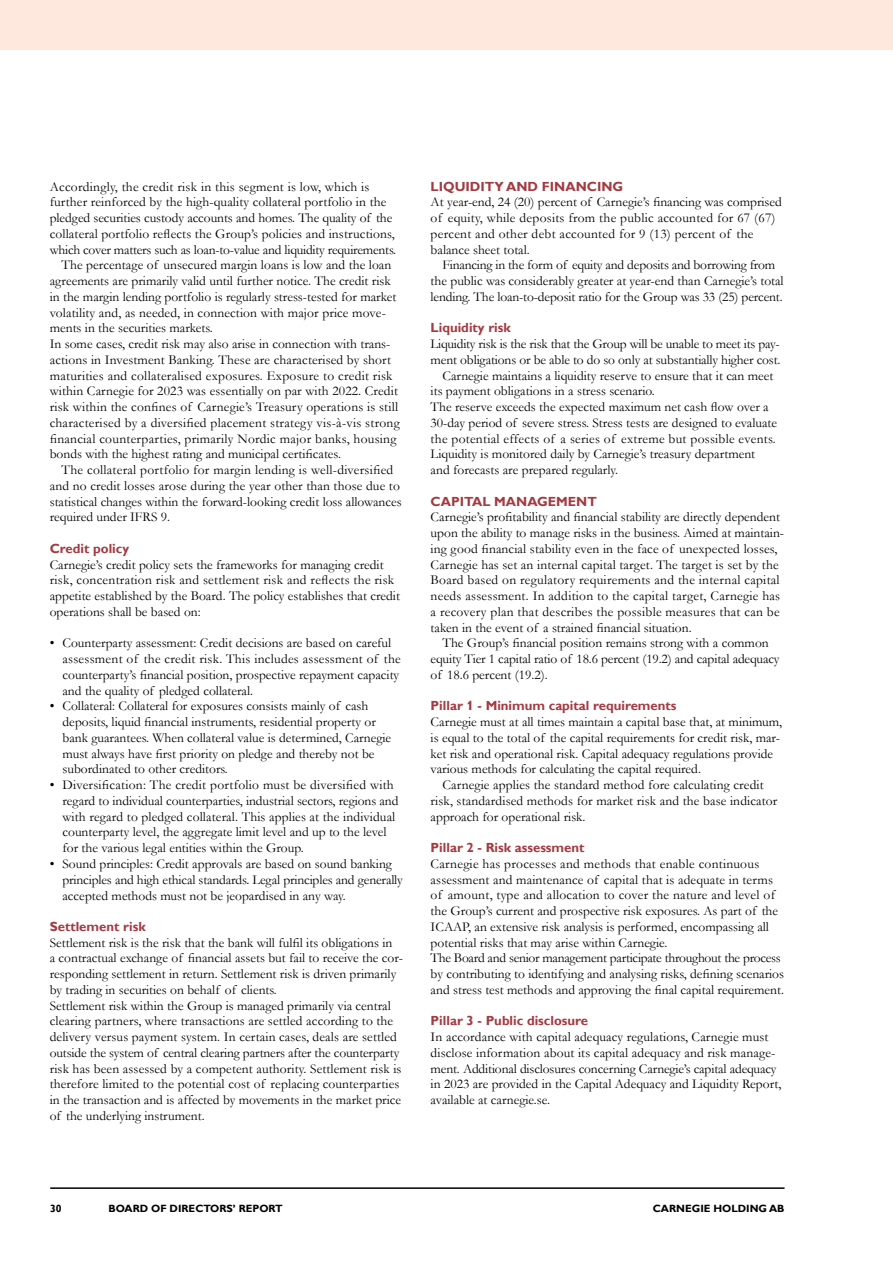
<style>
.page{position:relative;width:893px;height:1263px;background:#fff}
.page>*{position:absolute;margin:0;border:0;box-sizing:border-box;transform-origin:0 0}
.t1{font:13.5px/15.8px "Carnegie Serif";color:#000}
.t2{font:13.5px/15.8px "Carnegie Serif";letter-spacing:.02em;color:#000}
.t3{font:700 13.2px "Carnegie Sans";color:#a33b42}
.t4{font:700 10.5px "Carnegie Sans";color:#000}
</style>
<div class="page">
<hr style="left:50px;top:1187px;width:734px;height:2px;background:#000">
<div style="left:0;top:0;width:893px;height:49px;background:#fee7dc"></div>
<p class="t2" style="left:50px;top:178px;width:321px">Accordingly, the credit risk in this segment is low, which is</p>
<p class="t1" style="left:50px;top:194px;width:338px">further reinforced by the high-quality collateral portfolio in the</p>
<p class="t1" style="left:50px;top:210px;width:344px">pledged securities custody accounts and homes. The quality of the</p>
<p class="t1" style="left:50px;top:226px;width:346px">collateral portfolio reflects the Group’s policies and instructions,</p>
<p class="t1" style="left:50px;top:241px;width:348px">which cover matters such as loan-to-value and liquidity requirements.</p>
<p class="t1" style="left:62px;top:257px;width:331px">The percentage of unsecured margin loans is low and the loan</p>
<p class="t1" style="left:50px;top:273px;width:343px">agreements are primarily valid until further notice. The credit risk</p>
<p class="t1" style="left:50px;top:289px;width:348px">in the margin lending portfolio is regularly stress-tested for market</p>
<p class="t1" style="left:50px;top:304px;width:338px">volatility and, as needed, in connection with major price move-</p>
<p class="t1" style="left:50px;top:320px;width:165px">ments in the securities markets.</p>
<p class="t1" style="left:50px;top:336px;width:342px">In some cases, credit risk may also arise in connection with trans-</p>
<p class="t1" style="left:50px;top:352px;width:343px">actions in Investment Banking. These are characterised by short</p>
<p class="t2" style="left:50px;top:367px;width:344px">maturities and collateralised exposures. Exposure to credit risk</p>
<p class="t1" style="left:50px;top:383px;width:350px">within Carnegie for 2023 was essentially on par with 2022. Credit</p>
<p class="t1" style="left:50px;top:399px;width:350px">risk within the confines of Carnegie’s Treasury operations is still</p>
<p class="t2" style="left:50px;top:415px;width:352px">characterised by a diversified placement strategy vis-à-vis strong</p>
<p class="t2" style="left:50px;top:430px;width:348px">financial counterparties, primarily Nordic major banks, housing</p>
<p class="t1" style="left:50px;top:446px;width:293px">bonds with the highest rating and municipal certificates.</p>
<p class="t2" style="left:62px;top:462px;width:333px">The collateral portfolio for margin lending is well-diversified</p>
<p class="t1" style="left:50px;top:478px;width:352px">and no credit losses arose during the year other than those due to</p>
<p class="t1" style="left:50px;top:493px;width:353px">statistical changes within the forward-looking credit loss allowances</p>
<p class="t1" style="left:50px;top:509px;width:122px">required under IFRS 9.</p>
<p class="t3" style="left:50px;top:541px;width:81px">Credit policy</p>
<p class="t1" style="left:50px;top:556px;width:352px">Carnegie’s credit policy sets the frameworks for managing credit risk, concentration risk and settlement risk and reflects the risk appetite established by the Board. The policy establishes that credit operations shall be based on:</p>
<p class="t1" style="left:63px;top:635px;width:340px;text-indent:-13px">• Counterparty assessment: Credit decisions are based on careful assessment of the credit risk. This includes assessment of the counterparty’s financial position, prospective repayment capacity and the quality of pledged collateral.</p>
<p class="t1" style="left:63px;top:698px;width:330px;text-indent:-13px">• Collateral: Collateral for exposures consists mainly of cash deposits, liquid financial instruments, residential property or bank guarantees. When collateral value is determined, Carnegie must always have first priority on pledge and thereby not be subordinated to other creditors.</p>
<p class="t1" style="left:63px;top:777px;width:337px;text-indent:-13px">• Diversification: The credit portfolio must be diversified with regard to individual counterparties, industrial sectors, regions and with regard to pledged collateral. This applies at the individual counterparty level, the aggregate limit level and up to the level for the various legal entities within the Group.</p>
<p class="t1" style="left:63px;top:856px;width:342px;text-indent:-13px">• Sound principles: Credit approvals are based on sound banking principles and high ethical standards. Legal principles and generally accepted methods must not be jeopardised in any way.</p>
<p class="t3" style="left:50px;top:919px;width:97px">Settlement risk</p>
<p class="t1" style="left:50px;top:934px;width:355px">Settlement risk is the risk that the bank will fulfil its obligations in<br>a contractual exchange of financial assets but fail to receive the cor&shy;responding settlement in return. Settlement risk is driven primarily by trading in securities on behalf of clients.<br>Settlement risk within the Group is managed primarily via central clearing partners, where transactions are settled according to the delivery versus payment system. In certain cases, deals are settled outside the system of central clearing partners after the counterparty risk has been assessed by a competent authority. Settlement risk is therefore limited to the potential cost of replacing counterparties in the transaction and is affected by movements in the market price of the underlying instrument.</p>
<p class="t3" style="left:431px;top:178px;width:194px">LIQUIDITY AND FINANCING</p>
<p class="t2" style="left:431px;top:194px;width:353px">At year-end, 24 (20) percent of Carnegie’s financing was comprised of equity, while deposits from the public accounted for 67 (67) percent and other debt accounted for 9 (13) percent of the balance sheet total.</p>
<p class="t1" style="left:431px;top:257px;width:355px;text-align:center">Financing in the form of equity and deposits and borrowing from<br>the public was considerably greater at year-end than Carnegie’s total lending. The loan-to-deposit ratio for the Group was 33 (25) percent.</p>
<p class="t3" style="left:431px;top:320px;width:82px">Liquidity risk</p>
<p class="t1" style="left:431px;top:336px;width:351px">Liquidity risk is the risk that the Group will be unable to meet its pay-</p>
<p class="t1" style="left:431px;top:352px;width:351px">ment obligations or be able to do so only at substantially higher cost.</p>
<p class="t1" style="left:443px;top:367px;width:332px">Carnegie maintains a liquidity reserve to ensure that it can meet</p>
<p class="t1" style="left:431px;top:383px;width:225px">its payment obligations in a stress scenario.</p>
<p class="t1" style="left:431px;top:399px;width:340px">The reserve exceeds the expected maximum net cash flow over a</p>
<p class="t1" style="left:431px;top:415px;width:348px">30-day period of severe stress. Stress tests are designed to evaluate</p>
<p class="t2" style="left:431px;top:430px;width:347px">the potential effects of a series of extreme but possible events.</p>
<p class="t1" style="left:431px;top:446px;width:326px">Liquidity is monitored daily by Carnegie’s treasury department</p>
<p class="t1" style="left:431px;top:462px;width:189px">and forecasts are prepared regularly.</p>
<p class="t3" style="left:431px;top:493px;width:168px">CAPITAL MANAGEMENT</p>
<p class="t1" style="left:431px;top:509px;width:355px">Carnegie’s profitability and financial stability are directly dependent upon the ability to manage risks in the business. Aimed at maintain&shy;ing good financial stability even in the face of unexpected losses, Carnegie has set an internal capital target. The target is set by the Board based on regulatory requirements and the internal capital needs assessment. In addition to the capital target, Carnegie has a recovery plan that describes the possible measures that can be taken in the event of a strained financial situation.</p>
<p class="t1" style="left:431px;top:635px;width:350px;text-indent:12px">The Group’s financial position remains strong with a common equity Tier 1 capital ratio of 18.6 percent (19.2) and capital adequacy of 18.6 percent (19.2).</p>
<p class="t3" style="left:431px;top:698px;width:247px">Pillar 1 - Minimum capital requirements</p>
<p class="t1" style="left:431px;top:714px;width:353px">Carnegie must at all times maintain a capital base that, at minimum, is equal to the total of the capital requirements for credit risk, mar&shy;ket risk and operational risk. Capital adequacy regulations provide various methods for calculating the capital required.</p>
<p class="t1" style="left:431px;top:777px;width:348px;text-indent:12px">Carnegie applies the standard method fore calculating credit risk, standardised methods for market risk and the base indicator approach for operational risk.</p>
<p class="t3" style="left:431px;top:840px;width:155px">Pillar 2 - Risk assessment</p>
<p class="t1" style="left:431px;top:856px;width:355px">Carnegie has processes and methods that enable continuous assessment and maintenance of capital that is adequate in terms of amount, type and allocation to cover the nature and level of the Group’s current and prospective risk exposures. As part of the ICAAP, an extensive risk analysis is performed, encompassing all potential risks that may arise within Carnegie.<br>The Board and senior management participate throughout the process by contributing to identifying and analysing risks, defining scenarios and stress test methods and approving the final capital requirement.</p>
<p class="t3" style="left:431px;top:1013px;width:159px">Pillar 3 - Public disclosure</p>
<p class="t1" style="left:431px;top:1029px;width:352px">In accordance with capital adequacy regulations, Carnegie must disclose information about its capital adequacy and risk manage&shy;ment. Additional disclosures concerning Carnegie’s capital adequacy in 2023 are provided in the Capital Adequacy and Liquidity Report, available at carnegie.se.</p>
<p class="t4" style="left:50px;top:1202px;width:13px">30</p>
<p class="t4" style="left:108px;top:1202px;width:176px">BOARD OF DIRECTORS’ REPORT</p>
<p class="t4" style="left:653px;top:1202px;width:133px">CARNEGIE HOLDING AB</p>
</div>
